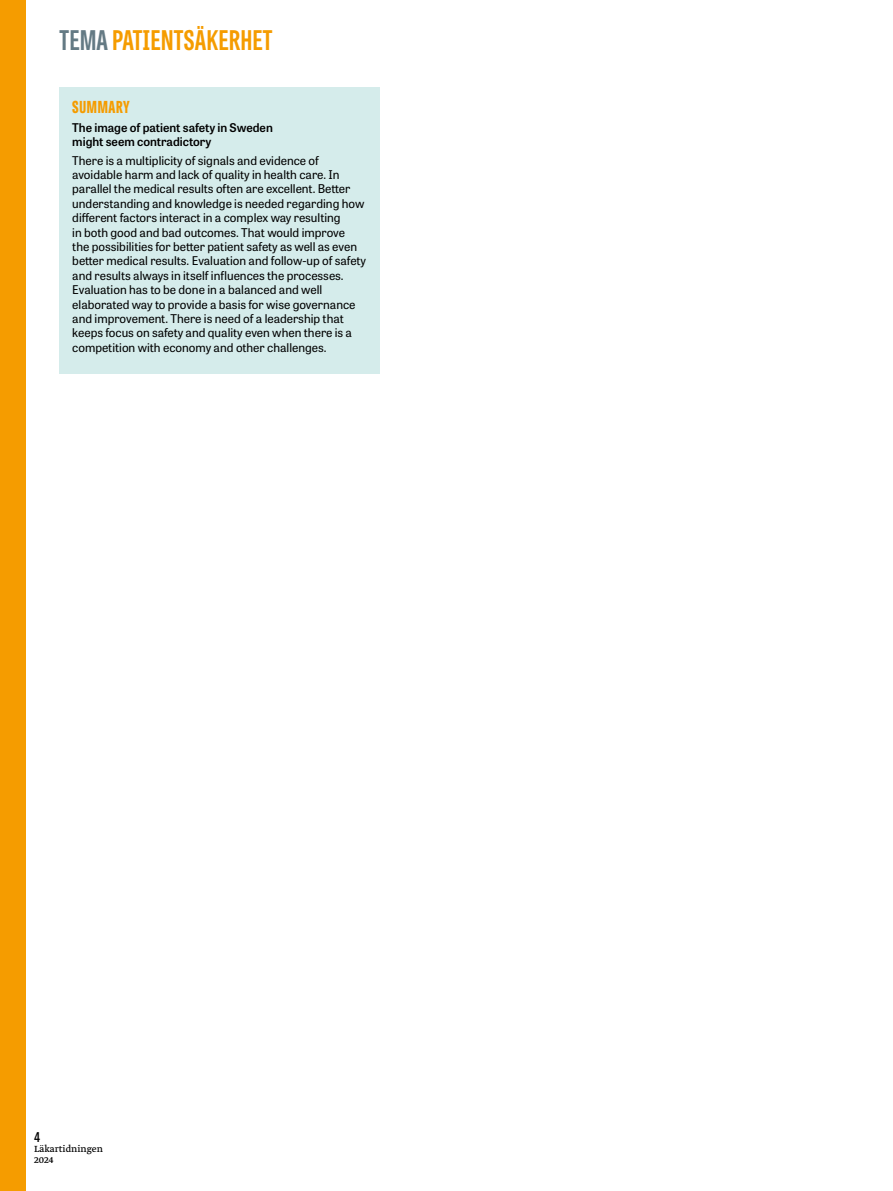
<style>
.page{position:relative;width:893px;height:1191px;background:#fff}
.page>*{position:absolute;margin:0;border:0;box-sizing:border-box;transform-origin:0 0}
.t1{font:700 27px "Tablet Gothic Compressed";letter-spacing:.02em;color:#f59c00}
.t2{font:800 16.5px "Tablet Gothic Compressed";letter-spacing:.045em;color:#f59c00}
.t3{font:600 13.5px "Tablet Gothic Condensed";color:#000}
.t4{font:12px/14.4px "Tablet Gothic";color:#000}
.t5{font:600 12px/14.4px "Tablet Gothic";color:#000}
.t6{font:10.5px/10.5px "Greta Text Pro";color:#000}
.s1{color:#647a84}
</style>
<div class="page">
<div style="left:0;top:0;width:26px;height:1191px;background:#f59c00"></div>
<div style="left:60px;top:88px;width:320px;height:286px;background:#d5eceb"></div>
<h1 class="t1" style="left:60px;top:22px;width:215px"><span class="s1">TEMA</span> PATIENTSÄKERHET</h1>
<h2 class="t2" style="left:72px;top:95px;width:59px">SUMMARY</h2>
<p class="t5" style="left:72px;top:119px;width:202px">The image of patient safety in Sweden might seem contradictory</p>
<p class="t4" style="left:72px;top:152px;width:295px">There is a multiplicity of signals and evidence of avoidable harm and lack of quality in health care. In parallel the medical results often are excellent. Better understanding and knowledge is needed regarding how different factors interact in a complex way resulting<br>in both good and bad outcomes. That would improve<br>the possibilities for better patient safety as well as even better medical results. Evaluation and follow-up of safety and results always in itself influences the processes.<br>Evaluation has to be done in a balanced and well elaborated way to provide a basis for wise governance and improvement. There is need of a leadership that keeps focus on safety and quality even when there is a competition with economy and other challenges.</p>
<p class="t3" style="left:34px;top:1127px;width:8px">4</p>
<p class="t6" style="left:34px;top:1144px;width:70px">Läkartidningen<br>2024</p>
</div>
